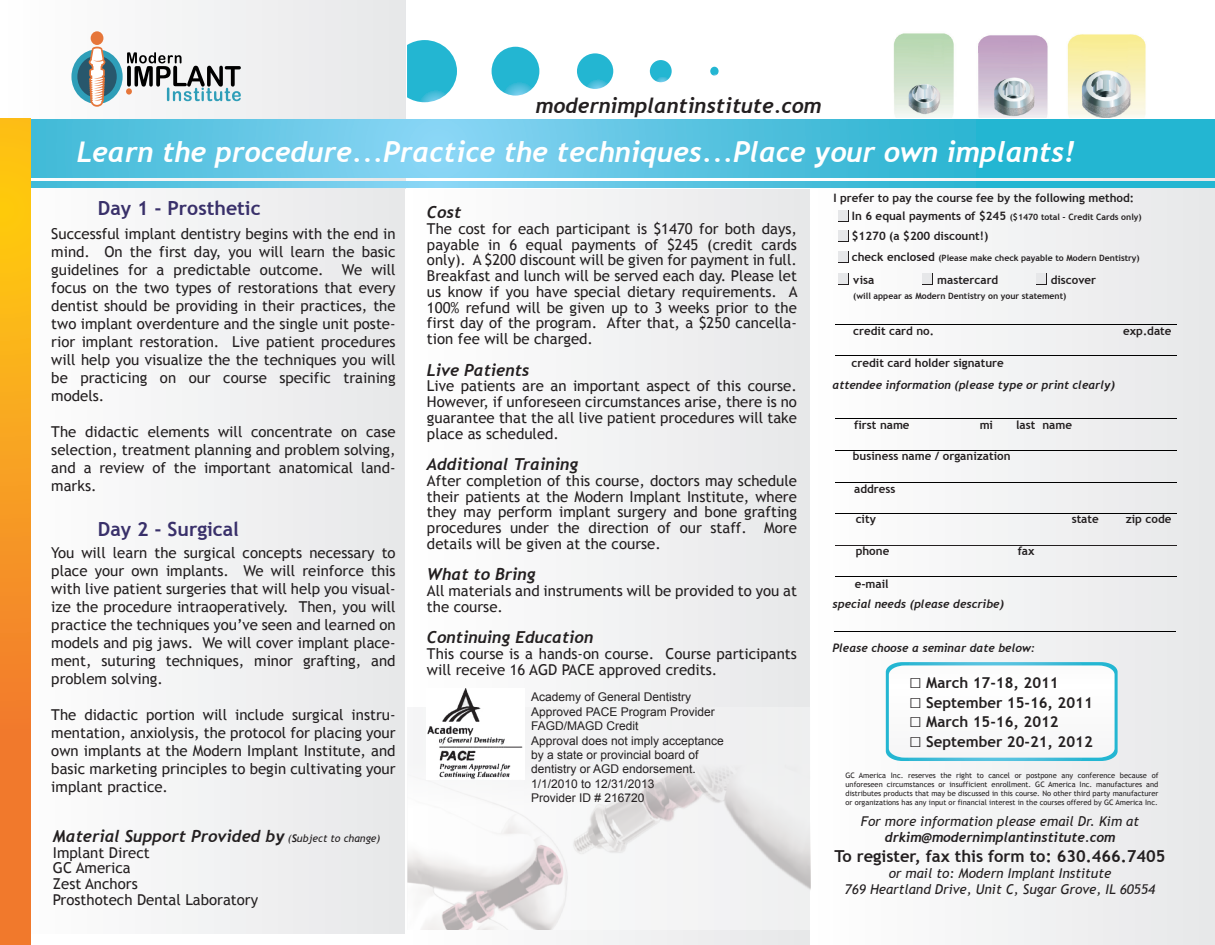
<style>
.page{position:relative;width:1215px;height:945px;background:#fff}
.page>*{position:absolute;margin:0;border:0;box-sizing:border-box;transform-origin:0 0}
.t1{font:italic 700 28.5px "Trebuchet";color:#fff}
.t2{font:italic 700 21px "Trebuchet";color:#231f20}
.t3{font:700 19.5px "Trebuchet MS";color:#39306a}
.t4{font:italic 700 16.5px "Trebuchet";color:#231f20}
.t5{font:700 16.5px "Trebuchet MS";color:#231f20}
.t6{font:15px/18px "Trebuchet MS";color:#231f20;text-align:justify}
.t7{font:700 15px "Trebuchet MS";color:#231f20}
.t8{font:italic 13.5px/16.2px "Trebuchet MS";color:#231f20;text-align:center}
.t9{font:italic 700 13.5px "Trebuchet";color:#231f20}
.t10{font:12px/14.4px "Arial";color:#231f20}
.t11{font:700 11.55px "Trebuchet MS";color:#231f20}
.t12{font:italic 700 11.55px "Trebuchet";color:#231f20}
.t13{font:700 8.7px "Trebuchet MS";color:#231f20}
.t14{font:7.5px/9px "Trebuchet MS";color:#231f20;text-align:justify}
.s1{font-size:11.55px}
.s2{font-size:21px}
.s3{font-family:"Trebuchet MS";font-weight:400;font-size:10.5px}
.s4{font-size:10.5px}
</style>
<div class="page">
<div style="left:1px;top:0;width:405px;height:934px;background:#f1f2f3"></div>
<div style="left:406px;top:189px;width:405px;height:756px;background:#f2f3f4"></div>
<div style="left:811px;top:133px;width:404px;height:812px;background:#f2f3f4"></div>
<img style="left:407px;top:707px;width:403px;height:222px">
<svg style="left:31px;top:181px;width:1184px;height:6px;background:#51c2df"></svg>
<svg style="left:31px;top:119px;width:1184px;height:58px;background:#51c2df"></svg>
<svg style="left:71px;top:49px;width:52px;height:55px"></svg>
<div style="left:77px;top:56px;width:40px;height:42px;background:#28576c;border-radius:50%"></div>
<svg style="left:89px;top:47px;width:17px;height:60px"></svg>
<div style="left:91px;top:31px;width:12px;height:14px;background:#e6763a;border-radius:50%"></div>
<svg style="left:127px;top:52px;width:114px;height:49px"></svg>
<div style="left:1px;top:118px;width:30px;height:827px;background:linear-gradient(to bottom,#ffcc10,#ee6933)"></div>
<svg style="left:407px;top:40px;width:50px;height:62px;background:#48c1d9"></svg>
<svg style="left:492px;top:47px;width:47px;height:49px"></svg>
<svg style="left:577px;top:53px;width:36px;height:36px"></svg>
<svg style="left:650px;top:60px;width:22px;height:22px"></svg>
<svg style="left:710px;top:67px;width:9px;height:9px"></svg>
<img style="left:893px;top:33px;width:253px;height:84px">
<hr style="left:835px;top:356px;width:341px;height:1px;background:#000">
<hr style="left:835px;top:324px;width:341px;height:1px;background:#000">
<hr style="left:835px;top:419px;width:341px;height:1px;background:#000">
<hr style="left:835px;top:450px;width:341px;height:1px;background:#000">
<hr style="left:835px;top:482px;width:341px;height:1px;background:#000">
<hr style="left:835px;top:514px;width:341px;height:1px;background:#000">
<hr style="left:835px;top:545px;width:341px;height:1px;background:#231f20">
<hr style="left:835px;top:577px;width:341px;height:1px;background:#000">
<div style="left:1036px;top:273px;width:11px;height:12px;background:#231f20"></div>
<div style="left:922px;top:273px;width:11px;height:12px;background:#231f20"></div>
<div style="left:839px;top:273px;width:10px;height:12px;background:#231f20"></div>
<div style="left:839px;top:252px;width:10px;height:11px;background:#231f20"></div>
<div style="left:839px;top:252px;width:9px;height:10px;background:#e6e7e9"></div>
<div style="left:1036px;top:273px;width:10px;height:11px;background:#e6e7e9"></div>
<div style="left:922px;top:273px;width:10px;height:11px;background:#e6e7e9"></div>
<div style="left:839px;top:273px;width:9px;height:11px;background:#e6e7e9"></div>
<hr style="left:834px;top:631px;width:342px;height:1px;background:#000">
<svg style="left:886px;top:662px;width:232px;height:99px"></svg>
<div style="left:839px;top:230px;width:10px;height:12px;background:#e6e7e9"></div>
<svg style="left:839px;top:210px;width:10px;height:11px"></svg>
<div style="left:839px;top:210px;width:9px;height:10px;background:#e6e7e9"></div>
<img style="left:427px;top:689px;width:98px;height:91px">
<h2 class="t2" style="left:536px;top:92px;width:287px">modernimplantinstitute.com</h2>
<h1 class="t1" style="left:77px;top:134px;width:999px">Learn the procedure...Practice the techniques...Place your own implants!</h1>
<h3 class="t3" style="left:98px;top:196px;width:164px">Day 1 - Prosthetic</h3>
<p class="t11" style="left:833px;top:190px;width:302px">I prefer to pay the course fee by the following method:</p>
<p class="t4" style="left:427px;top:202px;width:36px">Cost</p>
<p class="t6" style="left:427px;top:221px;width:372px;line-height:15.8px">The cost for each participant is $1470 for both days, payable in 6 equal payments of $245 (credit cards only). A $200 discount will be given for payment in full.<br>Breakfast and lunch will be served each day. Please let us know if you have special dietary requirements. A 100% refund will be given up to 3 weeks prior to the first day of the program. After that, a $250 cancella&shy;tion fee will be charged.</p>
<p class="t4" style="left:427px;top:360px;width:104px">Live Patients</p>
<p class="t6" style="left:427px;top:378px;width:372px;line-height:15.8px">Live patients are an important aspect of this course.<br>However, if unforeseen circumstances arise, there is no guarantee that the all live patient procedures will take place as scheduled.</p>
<p class="t4" style="left:427px;top:454px;width:153px">Additional Training</p>
<p class="t6" style="left:427px;top:473px;width:372px;line-height:15.8px">After completion of this course, doctors may schedule their patients at the Modern Implant Institute, where they may perform implant surgery and bone grafting procedures under the direction of our staff. More details will be given at the course.</p>
<p class="t4" style="left:427px;top:564px;width:110px">What to Bring</p>
<p class="t6" style="left:427px;top:583px;width:372px;line-height:15.8px">All materials and instruments will be provided to you at the course.</p>
<p class="t4" style="left:427px;top:627px;width:168px">Continuing Education</p>
<p class="t6" style="left:427px;top:646px;width:371px;line-height:15.8px">This course is a hands-on course. Course participants will receive 16 AGD PACE approved credits.</p>
<p class="t13" style="left:852px;top:212px;width:291px"><span class="s1">In 6 equal payments of $245</span> ($1470 total - Credit Cards only)</p>
<p class="t6" style="left:51px;top:225px;width:346px">Successful implant dentistry begins with the end in mind. On the first day, you will learn the basic guidelines for a predictable outcome. We will focus on the two types of restorations that every dentist should be providing in their practices, the two implant overdenture and the single unit poste&shy;rior implant restoration. Live patient procedures will help you visualize the the techniques you will be practicing on our course specific training models.</p>
<p class="t6" style="left:51px;top:423px;width:346px">The didactic elements will concentrate on case selection, treatment planning and problem solving, and a review of the important anatomical land&shy;marks.</p>
<p class="t11" style="left:852px;top:229px;width:138px">$1270 (a $200 discount!)</p>
<p class="t13" style="left:852px;top:253px;width:289px"><span class="s1">check enclosed</span> (Please make check payable to Modern Dentistry)</p>
<p class="t11" style="left:853px;top:272px;width:23px">visa</p>
<p class="t11" style="left:937px;top:272px;width:63px">mastercard</p>
<p class="t11" style="left:1051px;top:272px;width:47px">discover</p>
<p class="t13" style="left:853px;top:290px;width:215px">(will appear as Modern Dentistry on your statement)</p>
<p class="t11" style="left:853px;top:324px;width:82px">credit card no.</p>
<p class="t11" style="left:1123px;top:324px;width:50px">exp.date</p>
<p class="t11" style="left:852px;top:356px;width:154px">credit card holder signature</p>
<p class="t12" style="left:832px;top:378px;width:284px">attendee information (please type or print clearly)</p>
<p class="t11" style="left:854px;top:418px;width:57px">first name</p>
<p class="t11" style="left:980px;top:418px;width:15px">mi</p>
<p class="t11" style="left:1016px;top:418px;width:57px">last name</p>
<p class="t11" style="left:853px;top:449px;width:159px">business name / organization</p>
<p class="t11" style="left:854px;top:481px;width:43px">address</p>
<p class="t11" style="left:856px;top:512px;width:22px">city</p>
<p class="t11" style="left:1072px;top:512px;width:29px">state</p>
<p class="t11" style="left:1126px;top:512px;width:47px">zip code</p>
<p class="t11" style="left:856px;top:544px;width:35px">phone</p>
<p class="t11" style="left:1018px;top:544px;width:18px">fax</p>
<p class="t11" style="left:855px;top:577px;width:35px">e-mail</p>
<p class="t12" style="left:832px;top:597px;width:173px">special needs (please describe)</p>
<p class="t12" style="left:832px;top:641px;width:204px">Please choose a seminar date below:</p>
<p class="t7" style="left:909px;top:674px;width:151px"><span class="s2">□</span> March 17-18, 2011</p>
<p class="t7" style="left:909px;top:693px;width:185px"><span class="s2">□</span> September 15-16, 2011</p>
<p class="t7" style="left:909px;top:713px;width:151px"><span class="s2">□</span> March 15-16, 2012</p>
<p class="t7" style="left:909px;top:732px;width:185px"><span class="s2">□</span> September 20-21, 2012</p>
<p class="t14" style="left:845px;top:770px;width:314px">GC America Inc. reserves the right to cancel or postpone any conference because of unforeseen circumstances or insufficient enrollment. GC America Inc. manufactures and distributes products that may be discussed in this course. No other third party manufacturer or organizations has any input or financial interest in the courses offered by GC America Inc.</p>
<p class="t8" style="left:861px;top:813px;width:280px">For more information please email Dr. Kim at</p>
<p class="t9" style="left:885px;top:829px;width:232px">drkim@modernimplantinstitute.com</p>
<p class="t5" style="left:835px;top:846px;width:332px">To register, fax this form to: 630.466.7405</p>
<p class="t8" style="left:845px;top:865px;width:312px">or mail to: Modern Implant Institute<br>769 Heartland Drive, Unit C, Sugar Grove, IL 60554</p>
<h3 class="t3" style="left:98px;top:517px;width:143px">Day 2 - Surgical</h3>
<p class="t6" style="left:51px;top:544px;width:346px">You will learn the surgical concepts necessary to place your own implants. We will reinforce this with live patient surgeries that will help you visual&shy;ize the procedure intraoperatively. Then, you will practice the techniques you’ve seen and learned on models and pig jaws. We will cover implant place&shy;ment, suturing techniques, minor grafting, and problem solving.</p>
<p class="t6" style="left:51px;top:706px;width:346px">The didactic portion will include surgical instru&shy;mentation, anxiolysis, the protocol for placing your own implants at the Modern Implant Institute, and basic marketing principles to begin cultivating your implant practice.</p>
<p class="t10" style="left:531px;top:690px;width:194px">Academy of General Dentistry<br>Approved PACE Program Provider<br>FAGD/MAGD Credit<br>Approval does not imply acceptance by a state or provincial board of dentistry or AGD endorsement.<br>1/1/2010 to 12/31/2013<br>Provider ID # 216720</p>
<p class="t4" style="left:53px;top:826px;width:329px">Material Support Provided by <span class="s3">(</span><span class="s4">S</span><span class="s3">ubject to change)</span></p>
<p class="t6" style="left:53px;top:845px;width:207px;line-height:15.8px;text-align:left">Implant Direct<br>GC America<br>Zest Anchors<br>Prosthotech Dental Laboratory</p>
</div>
